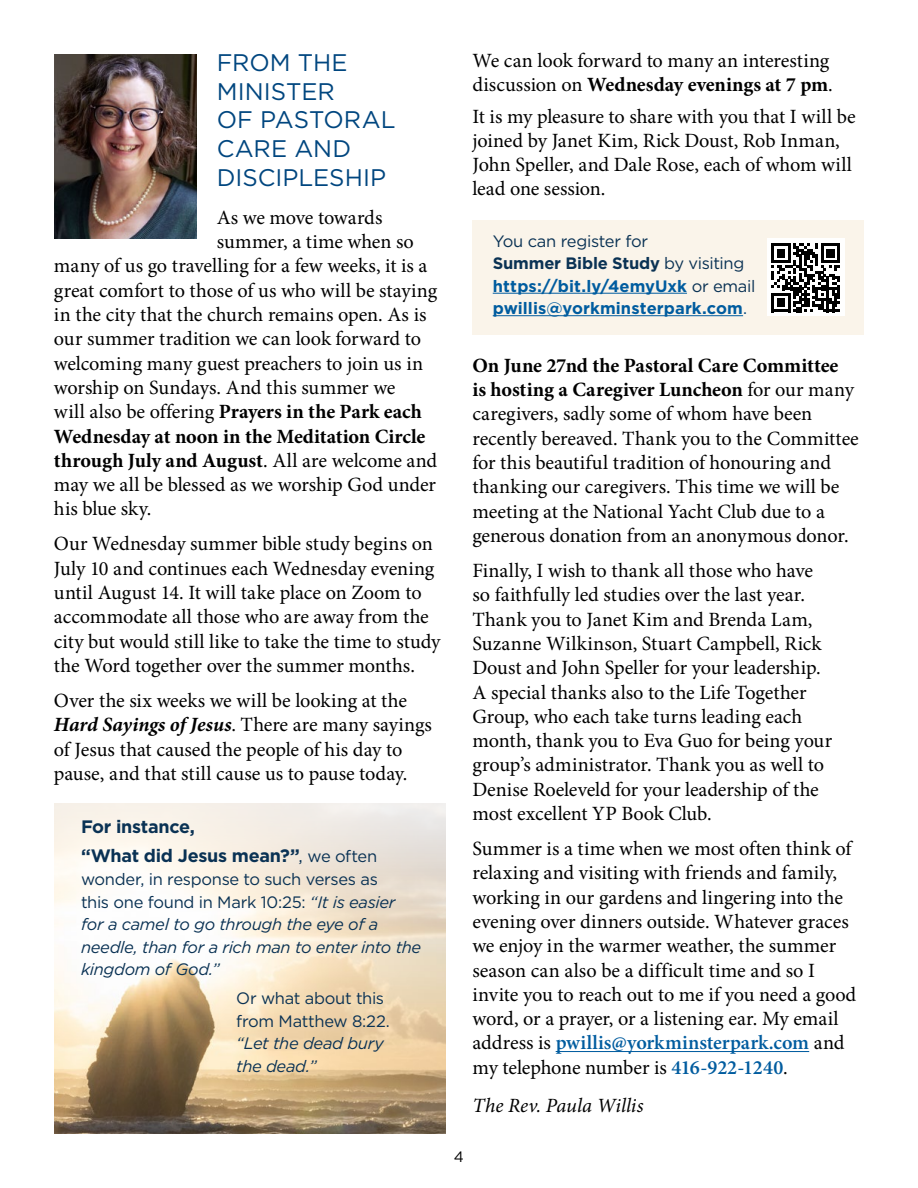
<style>
.page{position:relative;width:918px;height:1188px;background:#fff}
.page>*{position:absolute;margin:0;border:0;box-sizing:border-box;transform-origin:0 0}
.t1{font:24px/28.8px "Gotham";color:#00467f}
.t2{font:20.25px/24.3px "Minion Pro";letter-spacing:-.005em;color:#000}
.t3{font:700 20.25px "Minion Pro";color:#000}
.t4{font:italic 20.25px "Minion Pro";letter-spacing:-.005em;color:#000}
.t5{font:700 18px/29.2px "Gotham";letter-spacing:-.015em;color:#0a3254}
.t6{font:italic 16.5px/22.5px "Gotham";letter-spacing:-.02em;color:#0a3254}
.t7{font:700 16.5px/22.5px "Gotham";letter-spacing:.005em;color:#005c9f}
.t8{font:16.5px/22.5px "Gotham";letter-spacing:-.015em;color:#0a3254}
.t9{font:15px "Gotham";color:#000}
.s1{font-weight:400}
.s2{font-weight:700;font-style:italic}
.s3{font-weight:400;font-size:16.5px}
.s4{font-style:normal}
.s5{font-weight:700}
.s6{font-weight:400;color:#0a3254}
.s7{color:#0a3254}
.s8{font-weight:400;color:#00467f}
.s9{font-weight:600;color:#005c9f}
</style>
<div class="page">
<svg style="left:54px;top:804px;width:392px;height:330px"></svg>
<hr style="left:556px;top:1051px;width:253px;height:1px;background:#005c9f">
<div style="left:472px;top:220px;width:392px;height:114px;background:#faf4ea"></div>
<hr style="left:493px;top:293px;width:194px;height:1px;background:#005c9f">
<hr style="left:493px;top:315px;width:250px;height:1px;background:#005c9f">
<img style="left:54px;top:54px;width:143px;height:184px">
<div style="left:768px;top:238px;width:77px;height:78px;background:#fff"></div>
<svg style="left:771px;top:244px;width:69px;height:68px"></svg>
<p class="t1" style="left:217px;top:47px;width:180px">FROM THE<br>MINISTER<br>OF PASTORAL<br>CARE AND<br>DISCIPLESHIP</p>
<p class="t2" style="left:217px;top:205px;width:167px">As we move towards</p>
<p class="t2" style="left:217px;top:230px;width:199px">summer, a time when so</p>
<p class="t2" style="left:54px;top:254px;width:375px">many of us go travelling for a few weeks, it is a</p>
<p class="t2" style="left:54px;top:278px;width:385px">great comfort to those of us who will be staying</p>
<p class="t2" style="left:54px;top:302px;width:374px">in the city that the church remains open. As is</p>
<p class="t2" style="left:54px;top:327px;width:369px">our summer tradition we can look forward to</p>
<p class="t2" style="left:54px;top:351px;width:371px">welcoming many guest preachers to join us in</p>
<p class="t2" style="left:54px;top:375px;width:343px">worship on Sundays. And this summer we</p>
<p class="t3" style="left:54px;top:397px;width:369px"><span class="s1">will also be offering</span> Prayers in the Park each</p>
<p class="t3" style="left:54px;top:422px;width:373px">Wednesday at noon in the Meditation Circle</p>
<p class="t3" style="left:54px;top:446px;width:385px">through July and August<span class="s1">. All are welcome and</span></p>
<p class="t2" style="left:54px;top:473px;width:384px">may we all be blessed as we worship God under</p>
<p class="t2" style="left:54px;top:497px;width:99px">his blue sky.</p>
<p class="t2" style="left:54px;top:532px;width:388px">Our Wednesday summer bible study begins on July 10 and continues each Wednesday evening until August 14. It will take place on Zoom to accommodate all those who are away from the city but would still like to take the time to study the Word together over the summer months.</p>
<p class="t2" style="left:54px;top:689px;width:379px">Over the six weeks we will be looking at the <span class="s2">Hard Sayings of Jesus</span>. There are many sayings of Jesus that caused the people of his day to pause, and that still cause us to pause today.</p>
<p class="t5" style="left:81px;top:812px;width:298px">For instance,<br>“What did Jesus mean?”<span class="s1">,</span> <span class="s3">we often</span></p>
<p class="t6" style="left:81px;top:868px;width:342px"><span class="s4">wonder, in response to such verses as<br>this one found in Mark 10:25:</span> “It is easier for a camel to go through the eye of a needle, than for a rich man to enter into the kingdom of God.”</p>
<p class="t8" style="left:236px;top:987px;width:155px">Or what about this from Matthew 8:22.</p>
<p class="t6" style="left:236px;top:1032px;width:149px">“Let the dead bury the dead.”</p>
<p class="t2" style="left:472px;top:49px;width:362px">We can look forward to many an interesting discussion on <span class="s5">Wednesday evenings at 7 pm</span>.</p>
<p class="t2" style="left:472px;top:104px;width:385px">It is my pleasure to share with you that I will be joined by Janet Kim, Rick Doust, Rob Inman, John Speller, and Dale Rose, each of whom will lead one session.</p>
<p class="t7" style="left:493px;top:229px;width:264px"><span class="s6">You can register for<br></span><span class="s7">Summer Bible Study</span> <span class="s6">by visiting </span>https://bit.ly/4emyUxk <span class="s6">or email </span>pwillis@yorkminsterpark.com<span class="s8">.</span></p>
<p class="t2" style="left:472px;top:353px;width:388px"><span class="s5">On June 27nd the Pastoral Care Committee<br>is hosting a Caregiver Luncheon</span> for our many caregivers, sadly some of whom have been recently bereaved. Thank you to the Committee for this beautiful tradition of honouring and thanking our caregivers. This time we will be meeting at the National Yacht Club due to a generous donation from an anonymous donor.</p>
<p class="t2" style="left:472px;top:558px;width:361px">Finally, I wish to thank all those who have so faithfully led studies over the last year.<br>Thank you to Janet Kim and Brenda Lam, Suzanne Wilkinson, Stuart Campbell, Rick Doust and John Speller for your leadership.<br>A special thanks also to the Life Together Group, who each take turns leading each month, thank you to Eva Guo for being your group’s administrator. Thank you as well to Denise Roeleveld for your leadership of the most excellent YP Book Club.</p>
<p class="t2" style="left:472px;top:837px;width:385px">Summer is a time when we most often think of relaxing and visiting with friends and family, working in our gardens and lingering into the evening over dinners outside. Whatever graces we enjoy in the warmer weather, the summer season can also be a difficult time and so I invite you to reach out to me if you need a good word, or a prayer, or a listening ear. My email address is <span class="s9">pwillis@yorkminsterpark.com</span> and my telephone number is <span class="s9">416-922-1240</span>.</p>
<p class="t4" style="left:472px;top:1091px;width:173px">The Rev. Paula Willis</p>
<p class="t9" style="left:454px;top:1147px;width:12px">4</p>
</div>
